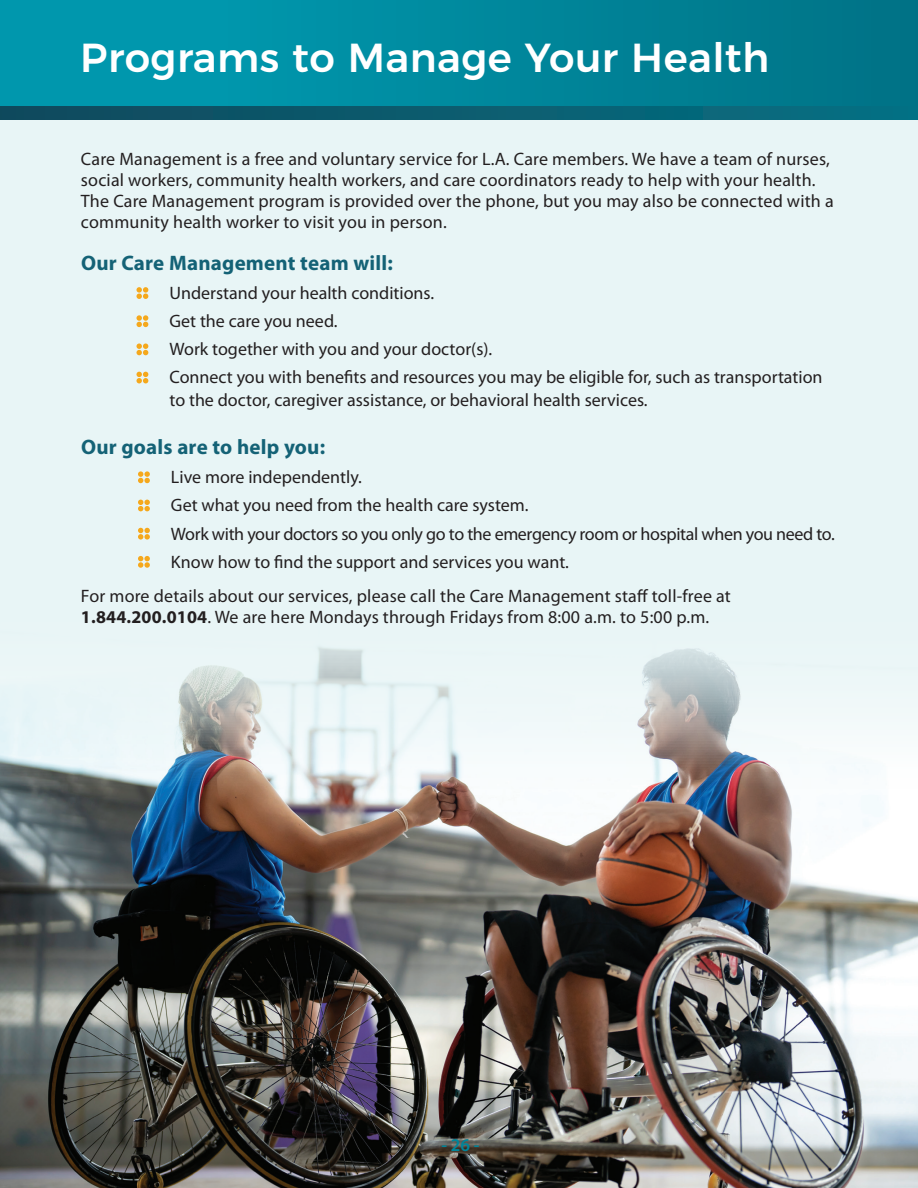
<style>
.page{position:relative;width:918px;height:1188px;background:#e8f5f6}
.page>*{position:absolute;margin:0;border:0;box-sizing:border-box;transform-origin:0 0}
.t1{font:500 40.5px "Montserrat";letter-spacing:.01em;color:#fff}
.t2{font:700 21px "Myriad Pro";letter-spacing:.01em;color:#146276}
.t3{font:18px/28.2px "Myriad Pro";color:#231f20}
.t4{font:600 18px "Myriad Pro";color:#00859a}
.s1{font-weight:700}
</style>
<div class="page">
<div style="left:0;top:0;width:918px;height:120px;background:linear-gradient(to right,#009eb4,#007487)"></div>
<svg style="left:0;top:106px;width:918px;height:14px;background:#0a5c6f"></svg>
<img style="left:0;top:647px;width:918px;height:541px">
<svg style="left:136px;top:287px;width:12px;height:12px"></svg>
<svg style="left:136px;top:315px;width:12px;height:12px"></svg>
<svg style="left:136px;top:344px;width:12px;height:11px"></svg>
<svg style="left:136px;top:372px;width:12px;height:11px"></svg>
<svg style="left:138px;top:471px;width:12px;height:12px"></svg>
<svg style="left:138px;top:500px;width:12px;height:11px"></svg>
<svg style="left:138px;top:528px;width:12px;height:12px"></svg>
<svg style="left:138px;top:556px;width:12px;height:12px"></svg>
<h1 class="t1" style="left:80px;top:25px;width:691px">Programs to Manage Your Health</h1>
<p class="t3" style="left:81px;top:148px;width:754px;line-height:21px">Care Management is a free and voluntary service for L.A. Care members. We have a team of nurses, social workers, community health workers, and care coordinators ready to help with your health.<br>The Care Management program is provided over the phone, but you may also be connected with a community health worker to visit you in person.</p>
<h2 class="t2" style="left:81px;top:249px;width:313px">Our Care Management team will:</h2>
<p class="t3" style="left:169px;top:279px;width:655px">Understand your health conditions.<br>Get the care you need.<br>Work together with you and your doctor(s).<br>Connect you with benefits and resources you may be eligible for, such as transportation</p>
<p class="t3" style="left:169px;top:386px;width:480px">to the doctor, caregiver assistance, or behavioral health services.</p>
<h2 class="t2" style="left:81px;top:433px;width:246px">Our goals are to help you:</h2>
<p class="t3" style="left:171px;top:463px;width:665px">Live more independently.<br>Get what you need from the health care system.<br>Work with your doctors so you only go to the emergency room or hospital when you need to.<br>Know how to find the support and services you want.</p>
<p class="t3" style="left:81px;top:585px;width:651px;line-height:21px">For more details about our services, please call the Care Management staff toll-free at<br><span class="s1">1.844.200.0104</span>. We are here Mondays through Fridays from 8:00 a.m. to 5:00 p.m.</p>
<p class="t4" style="left:441px;top:1134px;width:40px">- 26 -</p>
</div>
